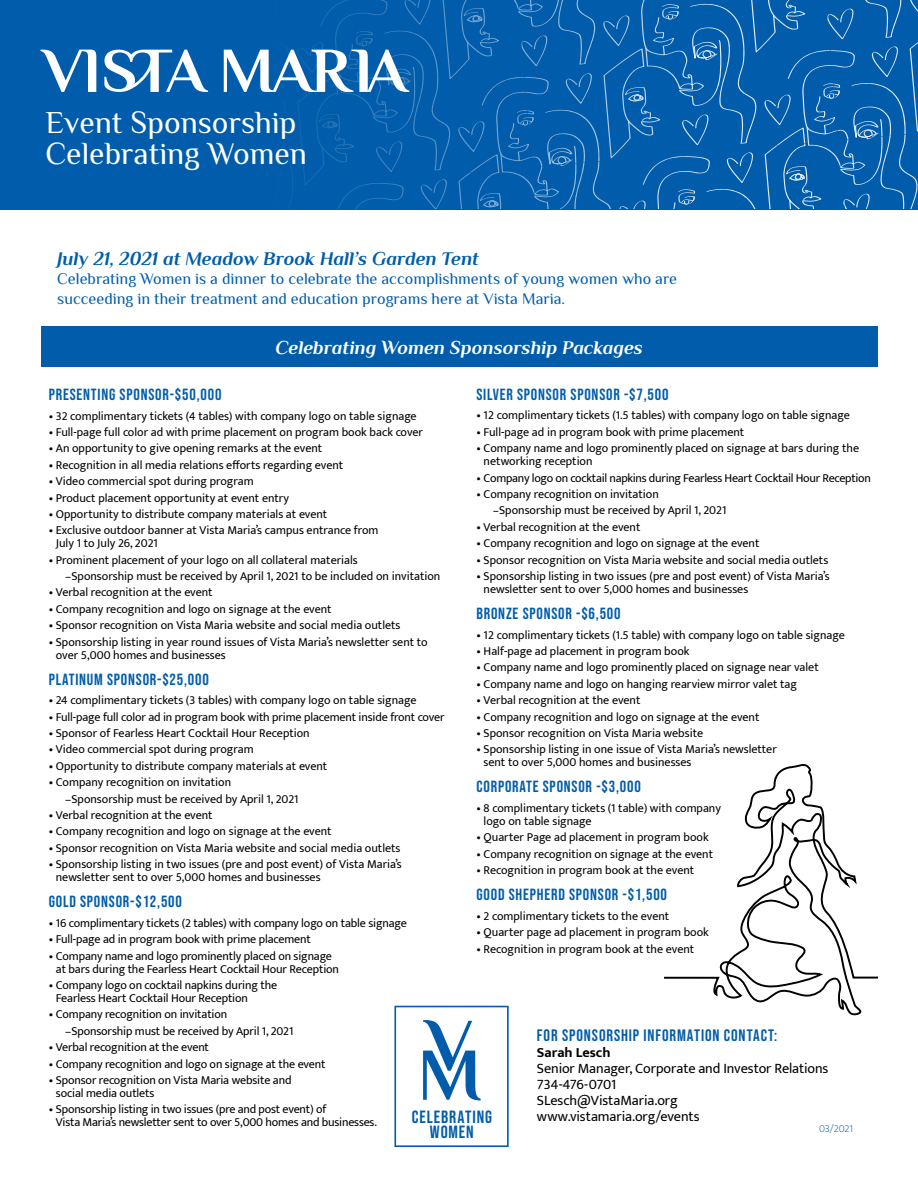
<style>
.page{position:relative;width:918px;height:1188px;background:#fff}
.page>*{position:absolute;margin:0;border:0;box-sizing:border-box;transform-origin:0 0}
.t1{font:31.5px/31.5px "Philosopher";color:#fff}
.t2{font:italic 700 19.35px "Philosopher";color:#015dab}
.t3{font:italic 700 19.35px "Philosopher";color:#fff}
.t4{font:17.7px/14.9px "Bebas Neue";letter-spacing:.05em;color:#015dab;text-align:center}
.t5{font:16.5px "Bebas Neue";letter-spacing:.055em;color:#015dab}
.t6{font:16.05px "Bebas Neue";letter-spacing:.05em;color:#015dab}
.t7{font:16.05px/19.4px "Philosopher";color:#015dab}
.t8{font:14.25px/16px "Mukta";letter-spacing:-.005em;color:#000}
.t9{font:700 14.25px "Mukta";color:#000}
.t10{font:12.15px/12.9px "Mukta";color:#000}
.t11{font:12.15px "Mukta";letter-spacing:-.02em;color:#000}
.t12{font:200 10.5px "Mukta";letter-spacing:-.015em;color:#015dab}
</style>
<div class="page">
<svg style="left:664px;top:764px;width:214px;height:252px"></svg>
<div style="left:0;top:0;width:918px;height:209px;background:#015dab"></div>
<svg style="left:104px;top:50px;width:104px;height:42px"></svg>
<svg style="left:41px;top:50px;width:55px;height:42px"></svg>
<svg style="left:224px;top:50px;width:24px;height:42px"></svg>
<div style="left:41px;top:327px;width:837px;height:40px;background:#015dab"></div>
<div style="left:394px;top:1006px;width:115px;height:141px;background:#fff;border:2px solid #015dab"></div>
<svg style="left:423px;top:1020px;width:58px;height:80px"></svg>
<svg style="left:248px;top:0;width:670px;height:208px"></svg>
<h1 class="t1" style="left:45px;top:107px;width:263px">Event Sponsorship<br>Celebrating Women</h1>
<h2 class="t2" style="left:57px;top:245px;width:423px">July 21, 2021 at Meadow Brook Hall’s Garden Tent</h2>
<h3 class="t7" style="left:57px;top:269px;width:621px">Celebrating Women is a dinner to celebrate the accomplishments of young women who are succeeding in their treatment and education programs here at Vista Maria.</h3>
<h2 class="t3" style="left:275px;top:335px;width:369px">Celebrating Women Sponsorship Packages</h2>
<h3 class="t6" style="left:476px;top:385px;width:194px">SILVER SPONSOR SPONSOR -$7,500</h3>
<p class="t10" style="left:476px;top:409px;width:375px">• 12 complimentary tickets (1.5 tables) with company logo on table signage</p>
<p class="t10" style="left:476px;top:425px;width:269px">• Full-page ad in program book with prime placement</p>
<p class="t10" style="left:484px;top:442px;width:377px;text-indent:-7px">• Company name and logo prominently placed on signage at bars during the networking reception</p>
<p class="t11" style="left:476px;top:470px;width:396px">• Company logo on cocktail napkins during Fearless Heart Cocktail Hour Reception</p>
<p class="t10" style="left:493px;top:486px;width:235px;line-height:16.4px;text-indent:-16px">• Company recognition on invitation –Sponsorship must be received by April 1, 2021</p>
<p class="t10" style="left:476px;top:520px;width:165px">• Verbal recognition at the event</p>
<p class="t10" style="left:476px;top:537px;width:284px">• Company recognition and logo on signage at the event</p>
<p class="t10" style="left:476px;top:553px;width:353px">• Sponsor recognition on Vista Maria website and social media outlets</p>
<p class="t10" style="left:484px;top:569px;width:347px;text-indent:-7px">• Sponsorship listing in two issues (pre and post event) of Vista Maria’s newsletter sent to over 5,000 homes and businesses</p>
<h3 class="t6" style="left:476px;top:604px;width:146px">BRONZE SPONSOR -$6,500</h3>
<p class="t10" style="left:476px;top:628px;width:370px">• 12 complimentary tickets (1.5 table) with company logo on table signage</p>
<p class="t10" style="left:476px;top:644px;width:215px">• Half-page ad placement in program book</p>
<p class="t10" style="left:476px;top:661px;width:344px">• Company name and logo prominently placed on signage near valet</p>
<p class="t10" style="left:476px;top:677px;width:322px">• Company name and logo on hanging rearview mirror valet tag</p>
<p class="t10" style="left:476px;top:694px;width:165px">• Verbal recognition at the event</p>
<p class="t10" style="left:476px;top:710px;width:284px">• Company recognition and logo on signage at the event</p>
<p class="t10" style="left:476px;top:726px;width:228px">• Sponsor recognition on Vista Maria website</p>
<p class="t10" style="left:484px;top:743px;width:295px;text-indent:-7px">• Sponsorship listing in one issue of Vista Maria’s newsletter sent to over 5,000 homes and businesses</p>
<h3 class="t6" style="left:476px;top:778px;width:166px">CORPORATE SPONSOR -$3,000</h3>
<p class="t10" style="left:484px;top:801px;width:239px;text-indent:-7px">• 8 complimentary tickets (1 table) with company logo on table signage</p>
<p class="t10" style="left:476px;top:831px;width:234px">• Quarter Page ad placement in program book</p>
<p class="t10" style="left:476px;top:847px;width:238px">• Company recognition on signage at the event</p>
<p class="t10" style="left:476px;top:864px;width:219px">• Recognition in program book at the event</p>
<h3 class="t6" style="left:476px;top:886px;width:192px">GOOD SHEPHERD SPONSOR -$1,500</h3>
<p class="t10" style="left:476px;top:909px;width:194px">• 2 complimentary tickets to the event</p>
<p class="t10" style="left:476px;top:926px;width:234px">• Quarter page ad placement in program book</p>
<p class="t10" style="left:476px;top:942px;width:219px">• Recognition in program book at the event</p>
<h3 class="t6" style="left:49px;top:385px;width:174px">PRESENTING SPONSOR-$50,000</h3>
<p class="t10" style="left:49px;top:409px;width:370px">• 32 complimentary tickets (4 tables) with company logo on table signage</p>
<p class="t10" style="left:49px;top:425px;width:376px">• Full-page full color ad with prime placement on program book back cover</p>
<p class="t10" style="left:49px;top:442px;width:275px">• An opportunity to give opening remarks at the event</p>
<p class="t10" style="left:49px;top:458px;width:296px">• Recognition in all media relations efforts regarding event</p>
<p class="t10" style="left:49px;top:474px;width:206px">• Video commercial spot during program</p>
<p class="t10" style="left:49px;top:491px;width:242px">• Product placement opportunity at event entry</p>
<p class="t10" style="left:49px;top:507px;width:280px">• Opportunity to distribute company materials at event</p>
<p class="t10" style="left:56px;top:524px;width:324px;text-indent:-7px">• Exclusive outdoor banner at Vista Maria’s campus entrance from<br>July 1 to July 26, 2021</p>
<p class="t10" style="left:65px;top:551px;width:377px;line-height:16.4px;text-indent:-16px">• Prominent placement of your logo on all collateral materials<br>–Sponsorship must be received by April 1, 2021 to be included on invitation</p>
<p class="t10" style="left:49px;top:586px;width:165px">• Verbal recognition at the event</p>
<p class="t10" style="left:49px;top:602px;width:284px">• Company recognition and logo on signage at the event</p>
<p class="t10" style="left:49px;top:619px;width:353px">• Sponsor recognition on Vista Maria website and social media outlets</p>
<p class="t10" style="left:56px;top:635px;width:373px;text-indent:-7px">• Sponsorship listing in year round issues of Vista Maria’s newsletter sent to over 5,000 homes and businesses</p>
<h3 class="t6" style="left:49px;top:670px;width:162px">PLATINUM SPONSOR-$25,000</h3>
<p class="t10" style="left:49px;top:694px;width:369px">• 24 complimentary tickets (3 tables) with company logo on table signage</p>
<p class="t10" style="left:49px;top:710px;width:397px">• Full-page full color ad in program book with prime placement inside front cover</p>
<p class="t10" style="left:49px;top:726px;width:263px">• Sponsor of Fearless Heart Cocktail Hour Reception</p>
<p class="t10" style="left:49px;top:743px;width:206px">• Video commercial spot during program</p>
<p class="t10" style="left:49px;top:759px;width:280px">• Opportunity to distribute company materials at event</p>
<p class="t10" style="left:65px;top:774px;width:235px;line-height:16.4px;text-indent:-16px">• Company recognition on invitation –Sponsorship must be received by April 1, 2021</p>
<p class="t10" style="left:49px;top:808px;width:165px">• Verbal recognition at the event</p>
<p class="t10" style="left:49px;top:825px;width:284px">• Company recognition and logo on signage at the event</p>
<p class="t10" style="left:49px;top:841px;width:353px">• Sponsor recognition on Vista Maria website and social media outlets</p>
<p class="t10" style="left:56px;top:858px;width:347px;text-indent:-7px">• Sponsorship listing in two issues (pre and post event) of Vista Maria’s newsletter sent to over 5,000 homes and businesses</p>
<h3 class="t6" style="left:49px;top:893px;width:135px">GOLD SPONSOR-$12,500</h3>
<p class="t10" style="left:49px;top:916px;width:360px">• 16 complimentary tickets (2 tables) with company logo on table signage</p>
<p class="t10" style="left:49px;top:933px;width:264px">• Full-page ad in program book with prime placement</p>
<p class="t10" style="left:49px;top:949px;width:292px;text-align:center">• Company name and logo prominently placed on signage at bars during the Fearless Heart Cocktail Hour Reception</p>
<p class="t10" style="left:56px;top:978px;width:223px;text-indent:-7px">• Company logo on cocktail napkins during the<br>Fearless Heart Cocktail Hour Reception</p>
<p class="t10" style="left:65px;top:1006px;width:230px;line-height:16.4px;text-indent:-16px">• Company recognition on invitation –Sponsorship must be received by April 1, 2021</p>
<p class="t10" style="left:49px;top:1040px;width:162px">• Verbal recognition at the event</p>
<p class="t10" style="left:49px;top:1057px;width:278px">• Company recognition and logo on signage at the event</p>
<p class="t10" style="left:56px;top:1073px;width:237px;text-indent:-7px">• Sponsor recognition on Vista Maria website and social media outlets</p>
<p class="t10" style="left:56px;top:1103px;width:323px;text-indent:-7px">• Sponsorship listing in two issues (pre and post event) of<br>Vista Maria’s newsletter sent to over 5,000 homes and businesses.</p>
<h3 class="t5" style="left:537px;top:1026px;width:242px">FOR SPONSORSHIP INFORMATION CONTACT:</h3>
<p class="t9" style="left:537px;top:1043px;width:75px">Sarah Lesch</p>
<p class="t8" style="left:537px;top:1060px;width:293px">Senior Manager, Corporate and Investor Relations<br>734-476-0701<br>SLesch@VistaMaria.org www.vistamaria.org/events</p>
<h3 class="t4" style="left:412px;top:1110px;width:82px">CELEBRATING<br>WOMEN</h3>
<p class="t12" style="left:819px;top:1120px;width:35px">03/2021</p>
</div>
